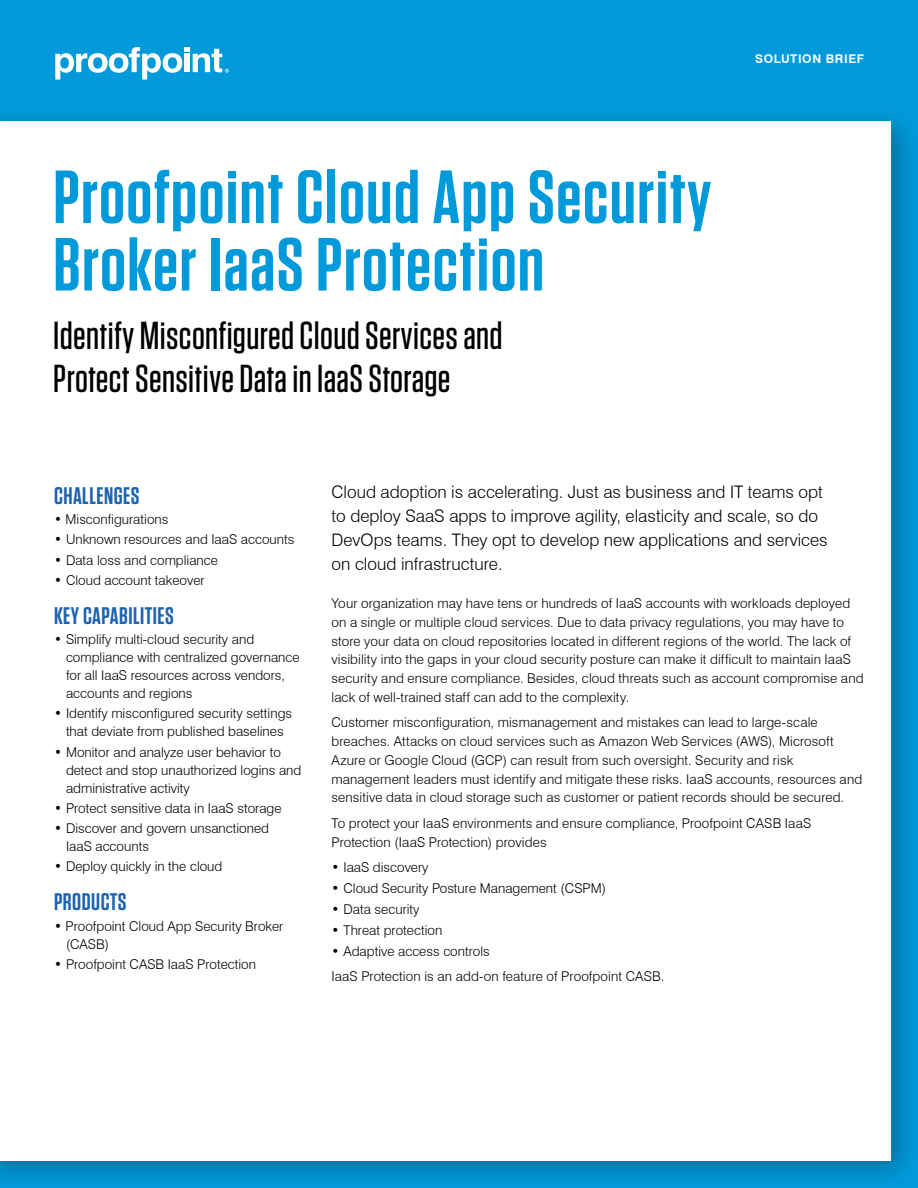
<style>
.page{position:relative;width:918px;height:1188px;background:#009ada}
.page>*{position:absolute;margin:0;border:0;box-sizing:border-box;transform-origin:0 0}
.t1{font:600 75px/67.5px "Tungsten";letter-spacing:.02em;color:#009ada}
.t2{font:500 39px/43.5px "Tungsten";letter-spacing:.01em;color:#000}
.t3{font:600 24px "Tungsten";letter-spacing:.02em;color:#1e63af}
.t4{font:300 17.25px/24px "Swiss 721 BT";color:#000}
.t5{font:300 13.5px/18.8px "Swiss 721 BT";color:#000}
.t6{font:700 12px "Swiss 721 BT";letter-spacing:.05em;color:#fff}
</style>
<div class="page">
<div style="left:0;top:105px;width:918px;height:1083px;background:#000;opacity:.3"></div>
<div style="left:0;top:122px;width:891px;height:1039px;background:#fff"></div>
<svg style="left:55px;top:47px;width:174px;height:33px"></svg>
<h1 class="t1" style="left:53px;top:165px;width:660px">Proofpoint Cloud App Security<br>Broker IaaS Protection</h1>
<h2 class="t2" style="left:53px;top:314px;width:451px">Identify Misconfigured Cloud Services and<br>Protect Sensitive Data in IaaS Storage</h2>
<p class="t6" style="left:755px;top:51px;width:110px">SOLUTION BRIEF</p>
<h3 class="t3" style="left:54px;top:483px;width:87px">CHALLENGES</h3>
<p class="t5" style="left:54px;top:510px;width:116px">• Misconfigurations</p>
<p class="t5" style="left:54px;top:530px;width:242px">• Unknown resources and IaaS accounts</p>
<p class="t5" style="left:54px;top:550px;width:166px">• Data loss and compliance</p>
<p class="t5" style="left:54px;top:570px;width:152px">• Cloud account takeover</p>
<h3 class="t3" style="left:54px;top:603px;width:121px">KEY CAPABILITIES</h3>
<p class="t5" style="left:66px;top:630px;width:235px;line-height:18px;text-indent:-12px">• Simplify multi-cloud security and compliance with centralized governance for all IaaS resources across vendors, accounts and regions</p>
<p class="t5" style="left:54px;top:705px;width:240px;line-height:18px;text-align:center">• Identify misconfigured security settings that deviate from published baselines</p>
<p class="t5" style="left:66px;top:743px;width:237px;line-height:18px;text-indent:-12px">• Monitor and analyze user behavior to detect and stop unauthorized logins and administrative activity</p>
<p class="t5" style="left:54px;top:798px;width:229px">• Protect sensitive data in IaaS storage</p>
<p class="t5" style="left:66px;top:819px;width:205px;line-height:18px;text-indent:-12px">• Discover and govern unsanctioned<br>IaaS accounts</p>
<p class="t5" style="left:54px;top:857px;width:170px">• Deploy quickly in the cloud</p>
<h3 class="t3" style="left:54px;top:889px;width:74px">PRODUCTS</h3>
<p class="t5" style="left:66px;top:917px;width:219px;line-height:18px;text-indent:-12px">• Proofpoint Cloud App Security Broker (CASB)</p>
<p class="t5" style="left:54px;top:954px;width:204px">• Proofpoint CASB IaaS Protection</p>
<p class="t4" style="left:332px;top:480px;width:498px">Cloud adoption is accelerating. Just as business and IT teams opt to deploy SaaS apps to improve agility, elasticity and scale, so do DevOps teams. They opt to develop new applications and services on cloud infrastructure.</p>
<p class="t5" style="left:332px;top:594px;width:534px">Your organization may have tens or hundreds of IaaS accounts with workloads deployed on a single or multiple cloud services. Due to data privacy regulations, you may have to store your data on cloud repositories located in different regions of the world. The lack of visibility into the gaps in your cloud security posture can make it difficult to maintain IaaS security and ensure compliance. Besides, cloud threats such as account compromise and lack of well-trained staff can add to the complexity.</p>
<p class="t5" style="left:332px;top:713px;width:532px">Customer misconfiguration, mismanagement and mistakes can lead to large-scale breaches. Attacks on cloud services such as Amazon Web Services (AWS), Microsoft Azure or Google Cloud (GCP) can result from such oversight. Security and risk management leaders must identify and mitigate these risks. IaaS accounts, resources and sensitive data in cloud storage such as customer or patient records should be secured.</p>
<p class="t5" style="left:332px;top:814px;width:481px">To protect your IaaS environments and ensure compliance, Proofpoint CASB IaaS<br>Protection (IaaS Protection) provides</p>
<p class="t5" style="left:332px;top:858px;width:99px">• IaaS discovery</p>
<p class="t5" style="left:332px;top:879px;width:276px">• Cloud Security Posture Management (CSPM)</p>
<p class="t5" style="left:332px;top:900px;width:90px">• Data security</p>
<p class="t5" style="left:332px;top:921px;width:112px">• Threat protection</p>
<p class="t5" style="left:332px;top:938px;width:334px;line-height:25.5px">• Adaptive access controls<br>IaaS Protection is an add-on feature of Proofpoint CASB.</p>
</div>
